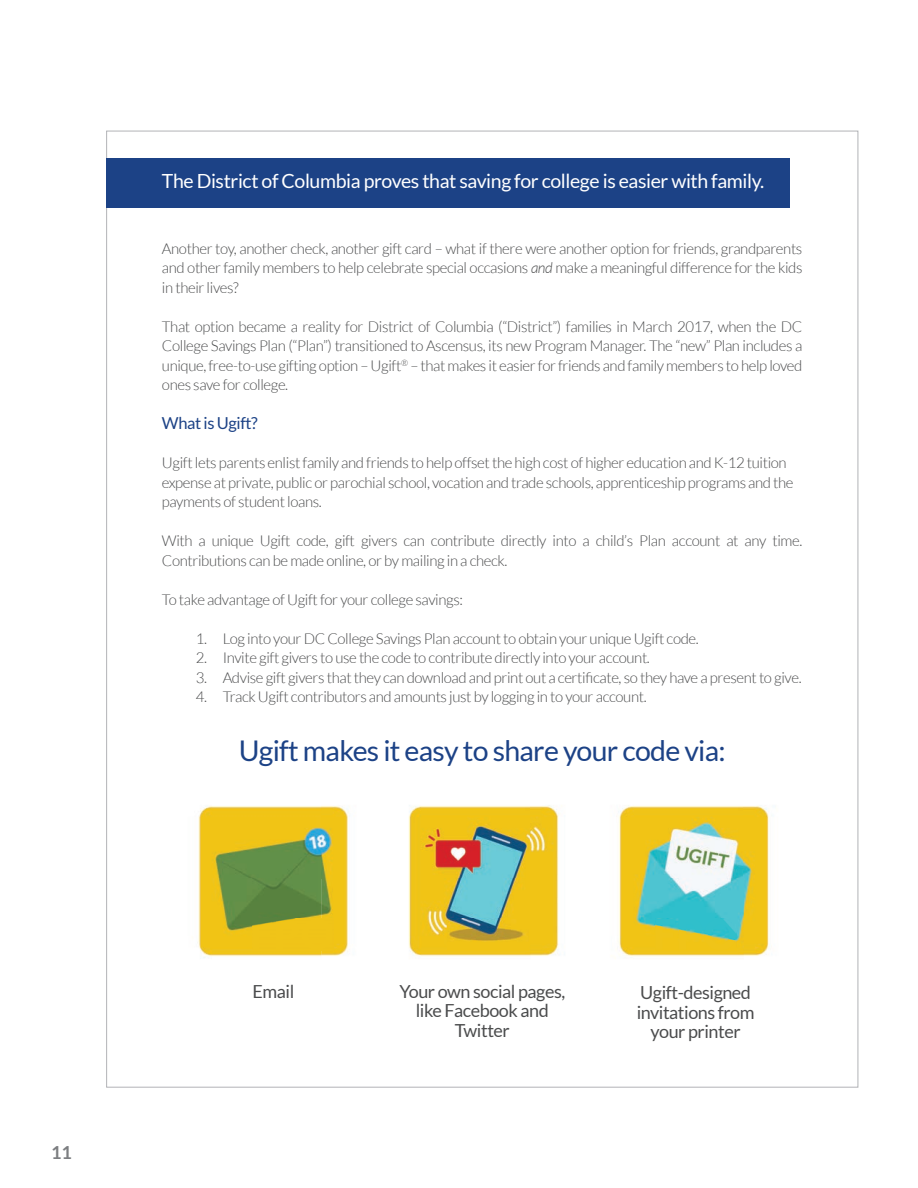
<style>
.page{position:relative;width:918px;height:1188px;background:#fff}
.page>*{position:absolute;margin:0;border:0;box-sizing:border-box;transform-origin:0 0}
.t1{font:28.5px "Lato";letter-spacing:-.025em;color:#1c4286}
.t2{font:19.5px "Lato";letter-spacing:-.02em;color:#fff}
.t3{font:18px/19.5px "Lato";letter-spacing:-.025em;color:#4b4c4d;text-align:center}
.t4{font:700 18px "Lato";color:#7c7e81}
.t5{font:16.5px "Lato";letter-spacing:-.025em;color:#1c4286}
.t6{font:300 15px/19.5px "Lato";letter-spacing:-.025em;color:#4b4c4d;text-align:justify}
.s1{font-style:italic}
</style>
<div class="page">
<div style="left:106px;top:158px;width:683px;height:49px;background:#1c4286"></div>
<img style="left:198px;top:805px;width:151px;height:153px">
<div style="left:252px;top:919px;width:81px;height:31px;background:#f0c418"></div>
<img style="left:408px;top:805px;width:151px;height:152px">
<img style="left:447px;top:919px;width:81px;height:31px">
<img style="left:618px;top:805px;width:151px;height:152px">
<img style="left:655px;top:919px;width:81px;height:31px">
<p class="t4" style="left:51px;top:1142px;width:22px">11</p>
<h2 class="t2" style="left:162px;top:171px;width:604px">The District of Columbia proves that saving for college is easier with family.</h2>
<p class="t6" style="left:162px;top:239px;width:642px">Another toy, another check, another gift card – what if there were another option for friends, grandparents and other family members to help celebrate special occasions <span class="s1">and</span> make a meaningful difference for the kids in their lives?</p>
<p class="t6" style="left:162px;top:317px;width:642px">That option became a reality for District of Columbia (“District”) families in March 2017, when the DC College Savings Plan (“Plan”) transitioned to Ascensus, its new Program Manager. The “new” Plan includes a unique, free-to-use gifting option – Ugift<sup>®</sup> – that makes it easier for friends and family members to help loved ones save for college.</p>
<p class="t5" style="left:162px;top:414px;width:97px">What is Ugift?</p>
<p class="t6" style="left:162px;top:453px;width:633px;text-align:left">Ugift lets parents enlist family and friends to help offset the high cost of higher education and K-12 tuition expense at private, public or parochial school, vocation and trade schools, apprenticeship programs and the payments of student loans.</p>
<p class="t6" style="left:162px;top:531px;width:642px">With a unique Ugift code, gift givers can contribute directly into a child’s Plan account at any time.<br>Contributions can be made online, or by mailing in a check.</p>
<p class="t6" style="left:162px;top:590px;width:303px">To take advantage of Ugift for your college savings:</p>
<p class="t6" style="left:196px;top:629px;width:505px">1. Log into your DC College Savings Plan account to obtain your unique Ugift code.</p>
<p class="t6" style="left:196px;top:648px;width:456px">2. Invite gift givers to use the code to contribute directly into your account.</p>
<p class="t6" style="left:196px;top:668px;width:607px">3. Advise gift givers that they can download and print out a certificate, so they have a present to give.</p>
<p class="t6" style="left:196px;top:687px;width:453px">4. Track Ugift contributors and amounts just by logging in to your account.</p>
<h1 class="t1" style="left:239px;top:735px;width:488px">Ugift makes it easy to share your code via:</h1>
<p class="t3" style="left:253px;top:982px;width:43px">Email</p>
<p class="t3" style="left:399px;top:982px;width:167px">Your own social pages, like Facebook and<br>Twitter</p>
<p class="t3" style="left:637px;top:983px;width:119px">Ugift-designed invitations from your printer</p>
</div>
